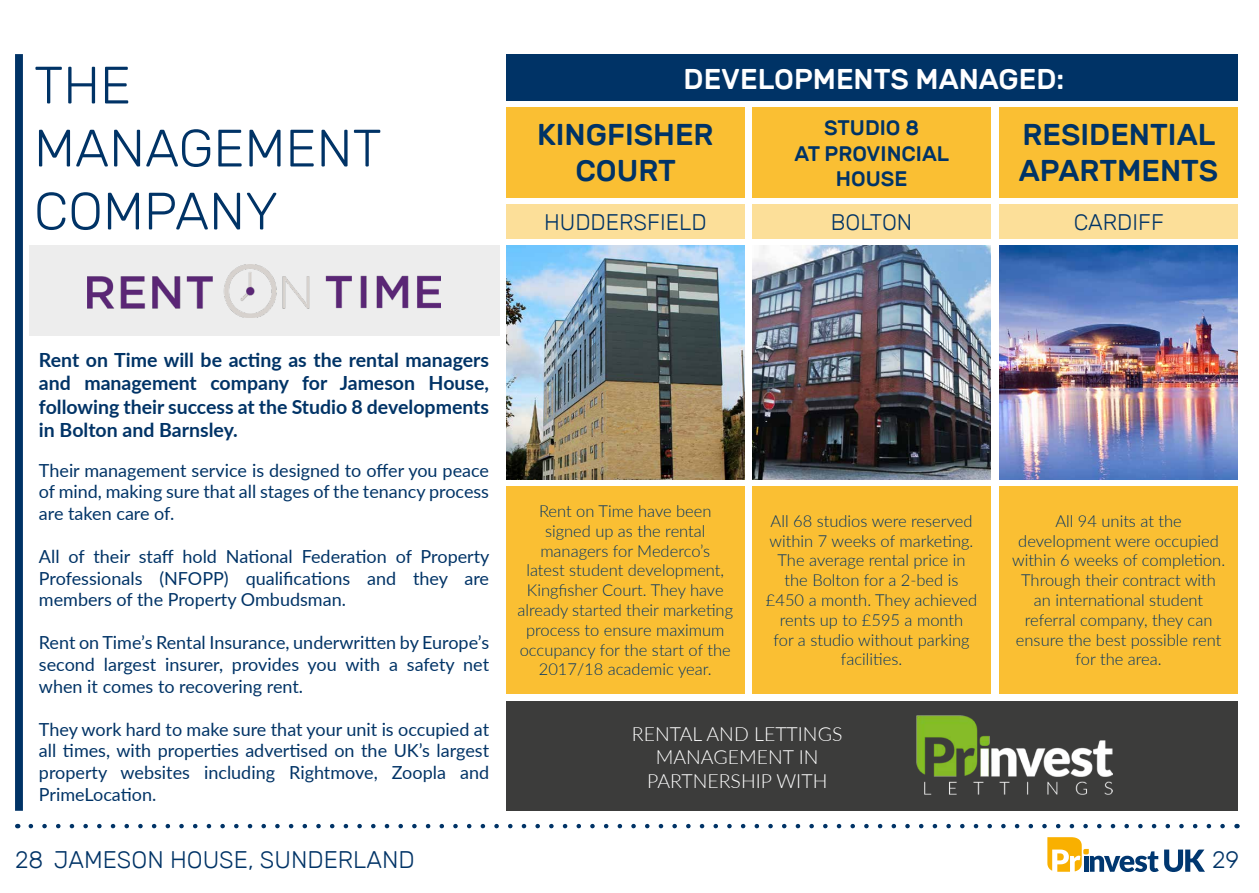
<style>
.page{position:relative;width:1259px;height:893px;background:#fff}
.page>*{position:absolute;margin:0;border:0;box-sizing:border-box;transform-origin:0 0}
.t1{font:300 52.5px/63px "Rubik";color:#036}
.t2{font:500 30px/36px "Rubik";color:#036;text-align:center}
.t3{font:500 28.5px "Rubik";color:#fff}
.t4{font:300 24px "Rubik";color:#036}
.t5{font:300 22.5px "Rubik";color:#036}
.t6{font:500 21px/25.2px "Rubik";color:#036;text-align:center}
.t7{font:700 19.5px/23.4px "Lato";color:#036;text-align:justify}
.t8{font:300 19.5px/23.4px "Lato";color:#fff;text-align:center}
.t9{font:18px/21.6px "Lato";color:#036;text-align:justify}
.t10{font:300 16.5px/19.8px "Lato";color:#036;text-align:center}
</style>
<div class="page">
<div style="left:29px;top:246px;width:470px;height:90px;background:#ededed"></div>
<div style="left:15px;top:54px;width:8px;height:757px;background:#036"></div>
<svg style="left:31px;top:824px;width:1194px;height:4px"></svg>
<svg style="left:1164px;top:849px;width:41px;height:23px"></svg>
<svg style="left:1047px;top:837px;width:111px;height:35px"></svg>
<div style="left:752px;top:107px;width:238px;height:90px;background:#fabf33"></div>
<div style="left:999px;top:107px;width:238px;height:90px;background:#fabf33"></div>
<div style="left:752px;top:486px;width:238px;height:207px;background:#fabf33"></div>
<div style="left:999px;top:486px;width:238px;height:207px;background:#fabf33"></div>
<div style="left:752px;top:204px;width:238px;height:35px;background:#fcdf99"></div>
<div style="left:999px;top:204px;width:238px;height:35px;background:#fcdf99"></div>
<img style="left:752px;top:246px;width:238px;height:234px">
<img style="left:999px;top:246px;width:238px;height:234px">
<div style="left:506px;top:702px;width:731px;height:109px;background:#3c3c3b"></div>
<div style="left:506px;top:107px;width:238px;height:90px;background:#fabf33"></div>
<div style="left:506px;top:486px;width:238px;height:207px;background:#fabf33"></div>
<div style="left:506px;top:204px;width:238px;height:35px;background:#fcdf99"></div>
<img style="left:506px;top:246px;width:238px;height:234px">
<div style="left:506px;top:54px;width:731px;height:46px;background:#036"></div>
<img style="left:88px;top:264px;width:352px;height:53px">
<img style="left:916px;top:715px;width:196px;height:80px">
<h1 class="t1" style="left:34px;top:54px;width:349px">THE<br>MANAGEMENT<br>COMPANY</h1>
<h3 class="t3" style="left:683px;top:63px;width:382px">DEVELOPMENTS MANAGED:</h3>
<p class="t6" style="left:794px;top:116px;width:156px">STUDIO 8<br>AT PROVINCIAL<br>HOUSE</p>
<h2 class="t2" style="left:537px;top:116px;width:178px">KINGFISHER<br>COURT</h2>
<h2 class="t2" style="left:1018px;top:116px;width:201px;text-align:left">RESIDENTIAL<br>APARTMENTS</h2>
<h3 class="t5" style="left:544px;top:209px;width:164px">HUDDERSFIELD</h3>
<h3 class="t5" style="left:830px;top:209px;width:83px">BOLTON</h3>
<h3 class="t5" style="left:1073px;top:209px;width:92px">CARDIFF</h3>
<p class="t7" style="left:39px;top:347px;width:452px">Rent on Time will be acting as the rental managers and management company for Jameson House, following their success at the Studio 8 developments in Bolton and Barnsley.</p>
<p class="t9" style="left:39px;top:459px;width:452px">Their management service is designed to offer you peace of mind, making sure that all stages of the tenancy process are taken care of.</p>
<p class="t9" style="left:39px;top:545px;width:452px">All of their staff hold National Federation of Property Professionals (NFOPP) qualifications and they are members of the Property Ombudsman.</p>
<p class="t9" style="left:39px;top:632px;width:452px">Rent on Time’s Rental Insurance, underwritten by Europe’s second largest insurer, provides you with a safety net when it comes to recovering rent.</p>
<p class="t9" style="left:39px;top:718px;width:452px">They work hard to make sure that your unit is occupied at all times, with properties advertised on the UK’s largest property websites including Rightmove, Zoopla and PrimeLocation.</p>
<h3 class="t4" style="left:15px;top:846px;width:401px">28 JAMESON HOUSE, SUNDERLAND</h3>
<p class="t10" style="left:517px;top:501px;width:217px">Rent on Time have been signed up as the rental managers for Mederco’s<br>latest student development,<br>Kingfisher Court. They have already started their marketing process to ensure maximum occupancy for the start of the<br>2017/18 academic year.</p>
<p class="t10" style="left:766px;top:511px;width:213px">All 68 studios were reserved within 7 weeks of marketing.<br>The average rental price in the Bolton for a 2-bed is £450 a month. They achieved rents up to £595 a month<br>for a studio without parking facilities.</p>
<p class="t10" style="left:1012px;top:511px;width:215px">All 94 units at the development were occupied within 6 weeks of completion.<br>Through their contract with an international student referral company, they can ensure the best possible rent for the area.</p>
<p class="t8" style="left:632px;top:721px;width:212px">RENTAL AND LETTINGS<br>MANAGEMENT IN<br>PARTNERSHIP WITH</p>
<h3 class="t4" style="left:1212px;top:846px;width:29px">29</h3>
</div>
